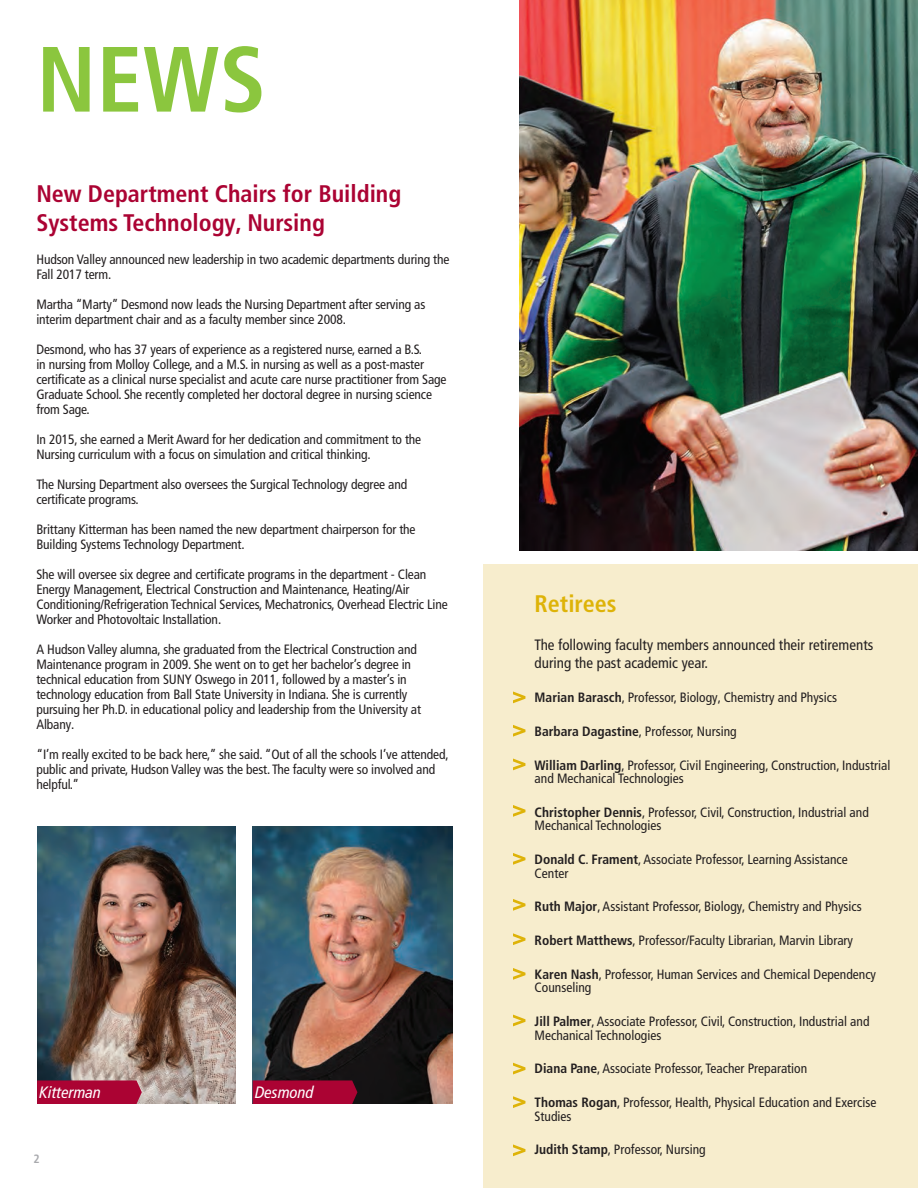
<style>
.page{position:relative;width:918px;height:1188px;background:#fff}
.page>*{position:absolute;margin:0;border:0;box-sizing:border-box;transform-origin:0 0}
.t1{font:700 condensed 92.55px "Frutiger LT Pro";color:#8bc63e}
.t2{font:700 condensed 24px/28.8px "Frutiger LT Pro";color:#ab0333}
.t3{font:700 condensed 24px "Frutiger LT Pro";color:#deb308}
.t4{font:italic condensed 16.5px "Frutiger LT Pro";color:#fff}
.t5{font:condensed 15px/18px "Frutiger LT Pro";color:#231f20}
.Normal_Paragraph{font:condensed 13.5px/15px "Frutiger LT Pro";letter-spacing:-.01em;color:#231f20}
.t6{font:700 condensed 12px "Frutiger LT Pro";color:#a8a9ad}
.s1{font-weight:700}
</style>
<div class="page">
<img style="left:519px;top:0;width:399px;height:551px">
<div style="left:484px;top:564px;width:434px;height:624px;background:#f7edcd"></div>
<img style="left:37px;top:826px;width:199px;height:278px">
<img style="left:253px;top:826px;width:199px;height:278px">
<svg style="left:513px;top:968px;width:12px;height:12px"></svg>
<svg style="left:513px;top:1063px;width:12px;height:11px"></svg>
<svg style="left:513px;top:1144px;width:12px;height:12px"></svg>
<svg style="left:513px;top:691px;width:12px;height:12px"></svg>
<svg style="left:513px;top:725px;width:12px;height:12px"></svg>
<svg style="left:513px;top:759px;width:12px;height:11px"></svg>
<svg style="left:513px;top:805px;width:12px;height:12px"></svg>
<svg style="left:513px;top:853px;width:12px;height:12px"></svg>
<svg style="left:513px;top:899px;width:12px;height:12px"></svg>
<svg style="left:513px;top:933px;width:12px;height:12px"></svg>
<svg style="left:513px;top:1015px;width:12px;height:11px"></svg>
<svg style="left:513px;top:1096px;width:12px;height:12px"></svg>
<svg style="left:37px;top:1080px;width:105px;height:24px;background:#ab0a38"></svg>
<div style="left:253px;top:1080px;width:104px;height:24px;background:#ab0333"></div>
<p class="t1" style="left:36px;top:25px;width:231px">NEWS</p>
<p class="t2" style="left:36px;top:179px;width:366px">New Department Chairs for Building<br>Systems Technology, Nursing</p>
<p class="Normal_Paragraph" style="left:36px;top:252px;width:415px">Hudson Valley announced new leadership in two academic departments during the<br>Fall 2017 term.</p>
<p class="Normal_Paragraph" style="left:36px;top:297px;width:390px">Martha “Marty” Desmond now leads the Nursing Department after serving as interim department chair and as a faculty member since 2008.</p>
<p class="Normal_Paragraph" style="left:36px;top:342px;width:412px">Desmond, who has 37 years of experience as a registered nurse, earned a B.S.<br>in nursing from Molloy College, and a M.S. in nursing as well as a post-master certificate as a clinical nurse specialist and acute care nurse practitioner from Sage Graduate School. She recently completed her doctoral degree in nursing science from Sage.</p>
<p class="Normal_Paragraph" style="left:36px;top:432px;width:386px">In 2015, she earned a Merit Award for her dedication and commitment to the<br>Nursing curriculum with a focus on simulation and critical thinking.</p>
<p class="Normal_Paragraph" style="left:36px;top:477px;width:372px">The Nursing Department also oversees the Surgical Technology degree and certificate programs.</p>
<p class="Normal_Paragraph" style="left:36px;top:522px;width:381px">Brittany Kitterman has been named the new department chairperson for the<br>Building Systems Technology Department.</p>
<p class="Normal_Paragraph" style="left:36px;top:567px;width:413px">She will oversee six degree and certificate programs in the department - Clean Energy Management, Electrical Construction and Maintenance, Heating/Air Conditioning/Refrigeration Technical Services, Mechatronics, Overhead Electric Line Worker and Photovoltaic Installation.</p>
<p class="Normal_Paragraph" style="left:36px;top:642px;width:386px">A Hudson Valley alumna, she graduated from the Electrical Construction and Maintenance program in 2009. She went on to get her bachelor’s degree in technical education from SUNY Oswego in 2011, followed by a master’s in technology education from Ball State University in Indiana. She is currently pursuing her Ph.D. in educational policy and leadership from the University at Albany.</p>
<p class="Normal_Paragraph" style="left:36px;top:747px;width:414px">“I’m really excited to be back here,” she said. “Out of all the schools I’ve attended, public and private, Hudson Valley was the best. The faculty were so involved and helpful.”</p>
<p class="t4" style="left:39px;top:1083px;width:63px">Kitterman</p>
<p class="t4" style="left:255px;top:1083px;width:60px">Desmond</p>
<p class="t6" style="left:33px;top:1152px;width:8px">2</p>
<p class="t3" style="left:535px;top:589px;width:84px">Retirees</p>
<p class="t5" style="left:535px;top:636px;width:340px">The following faculty members announced their retirements during the past academic year.</p>
<p class="Normal_Paragraph" style="left:535px;top:690px;width:304px"><span class="s1">Marian Barasch</span>, Professor, Biology, Chemistry and Physics</p>
<p class="Normal_Paragraph" style="left:535px;top:724px;width:204px"><span class="s1">Barbara Dagastine</span>, Professor, Nursing</p>
<p class="Normal_Paragraph" style="left:535px;top:758px;width:357px;line-height:13.5px"><span class="s1">William Darling</span>, Professor, Civil Engineering, Construction, Industrial and Mechanical Technologies</p>
<p class="Normal_Paragraph" style="left:535px;top:805px;width:336px;line-height:13.5px"><span class="s1">Christopher Dennis</span>, Professor, Civil, Construction, Industrial and<br>Mechanical Technologies</p>
<p class="Normal_Paragraph" style="left:535px;top:853px;width:315px;line-height:13.5px"><span class="s1">Donald C</span>. <span class="s1">Frament</span>, Associate Professor, Learning Assistance<br>Center</p>
<p class="Normal_Paragraph" style="left:535px;top:899px;width:329px"><span class="s1">Ruth Major</span>, Assistant Professor, Biology, Chemistry and Physics</p>
<p class="Normal_Paragraph" style="left:535px;top:933px;width:320px"><span class="s1">Robert Matthews</span>, Professor/Faculty Librarian, Marvin Library</p>
<p class="Normal_Paragraph" style="left:535px;top:967px;width:343px;line-height:13.5px"><span class="s1">Karen Nash</span>, Professor, Human Services and Chemical Dependency<br>Counseling</p>
<p class="Normal_Paragraph" style="left:535px;top:1015px;width:336px;line-height:13.5px"><span class="s1">Jill Palmer</span>, Associate Professor, Civil, Construction, Industrial and<br>Mechanical Technologies</p>
<p class="Normal_Paragraph" style="left:535px;top:1061px;width:274px"><span class="s1">Diana Pane</span>, Associate Professor, Teacher Preparation</p>
<p class="Normal_Paragraph" style="left:535px;top:1096px;width:343px;line-height:13.5px"><span class="s1">Thomas Rogan</span>, Professor, Health, Physical Education and Exercise<br>Studies</p>
<p class="Normal_Paragraph" style="left:535px;top:1142px;width:173px"><span class="s1">Judith Stamp</span>, Professor, Nursing</p>
</div>
